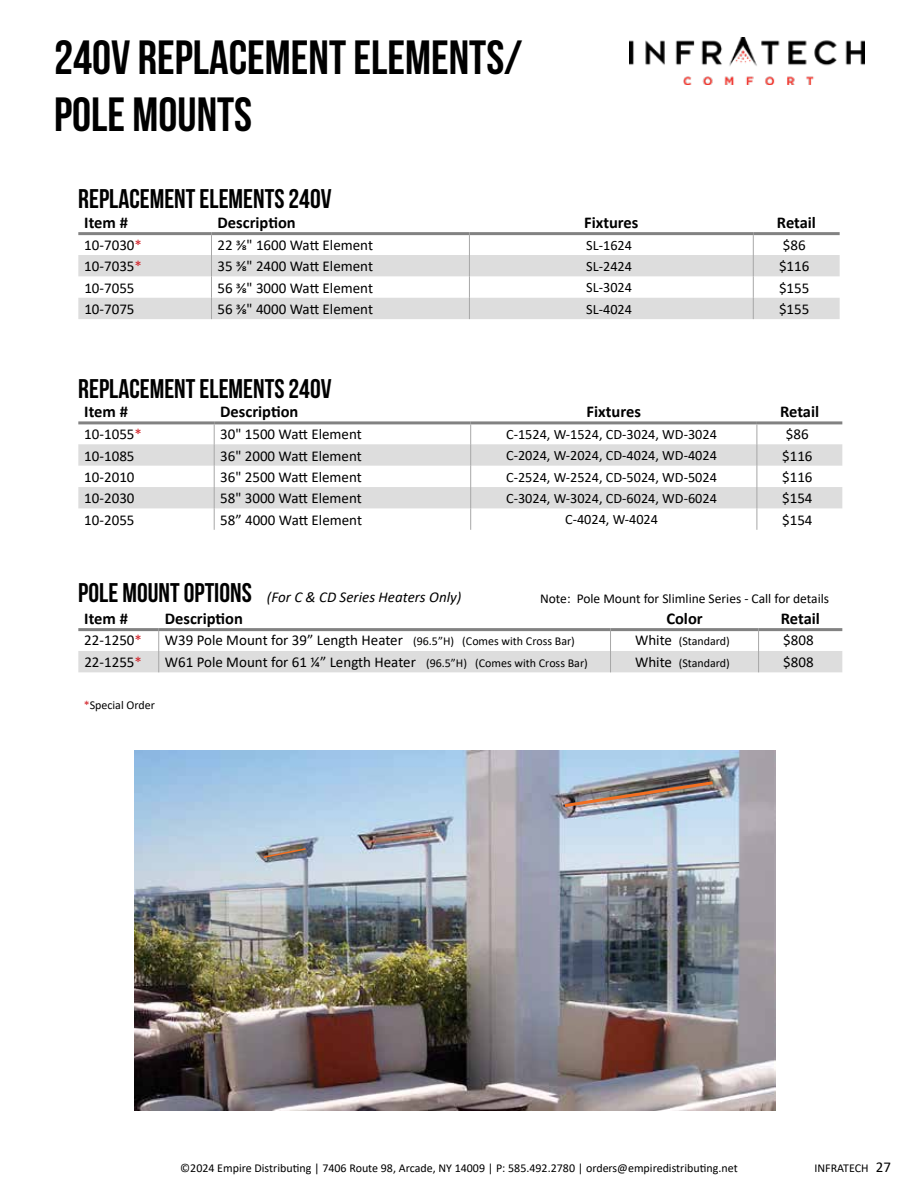
<style>
.page{position:relative;width:918px;height:1188px;background:#fff}
.page>*{position:absolute;margin:0;border:0;box-sizing:border-box;transform-origin:0 0}
.t1{font:48px/57.6px "Bebas Neue";color:#000}
.t2{font:27px "Bebas Neue";color:#000}
.t3{font:700 16.5px "Calibri";color:#000}
.t4{font:15px "Calibri";color:#000}
.t5{font:italic 15px "Calibri";color:#000}
.t6{font:14.25px "Calibri";color:#000}
.t7{font:13.5px "Calibri";color:#000}
.t8{font:12px "Calibri";color:#000}
.s1{color:#d2232a}
.s2{font-family:"Bebas Neue";font-style:normal;font-size:27px}
.s3{font-size:12px}
.s4{font-size:15px}
</style>
<div class="page">
<svg style="left:78px;top:255px;width:762px;height:64px;fill:#ddd"></svg>
<hr style="left:78px;top:232px;width:134px;height:3px;background:#828282">
<hr style="left:212px;top:232px;width:257px;height:3px;background:#828282">
<hr style="left:469px;top:232px;width:284px;height:3px;background:#828282">
<hr style="left:753px;top:232px;width:87px;height:3px;background:#828282">
<svg style="left:211px;top:235px;width:1px;height:84px"></svg>
<svg style="left:469px;top:235px;width:1px;height:84px"></svg>
<svg style="left:753px;top:235px;width:1px;height:84px"></svg>
<svg style="left:78px;top:444px;width:764px;height:64px;fill:#ddd"></svg>
<hr style="left:78px;top:421px;width:136px;height:3px;background:#828282">
<hr style="left:214px;top:421px;width:257px;height:3px;background:#828282">
<hr style="left:471px;top:421px;width:286px;height:3px;background:#828282">
<hr style="left:757px;top:421px;width:85px;height:3px;background:#828282">
<svg style="left:214px;top:424px;width:1px;height:106px"></svg>
<svg style="left:470px;top:424px;width:1px;height:106px"></svg>
<svg style="left:757px;top:424px;width:1px;height:106px"></svg>
<svg style="left:78px;top:631px;width:764px;height:41px"></svg>
<hr style="left:78px;top:628px;width:81px;height:3px;background:#828282">
<hr style="left:159px;top:628px;width:452px;height:3px;background:#828282">
<hr style="left:611px;top:628px;width:148px;height:3px;background:#828282">
<hr style="left:759px;top:628px;width:83px;height:3px;background:#828282">
<img style="left:630px;top:37px;width:235px;height:47px">
<img style="left:134px;top:750px;width:642px;height:361px">
<img style="left:562px;top:779px;width:154px;height:30px">
<svg style="left:262px;top:847px;width:45px;height:12px"></svg>
<h1 class="t1" style="left:54px;top:28px;width:470px">240V REPLACEMENT ELEMENTS/<br>POLE MOUNTS</h1>
<h2 class="t2" style="left:78px;top:184px;width:255px">REPLACEMENT ELEMENTS 240V</h2>
<p class="t3" style="left:84px;top:210px;width:45px">Item #</p>
<p class="t3" style="left:218px;top:210px;width:80px">Description</p>
<p class="t3" style="left:584px;top:210px;width:56px">Fixtures</p>
<p class="t3" style="left:777px;top:210px;width:41px">Retail</p>
<p class="t4" style="left:84px;top:235px;width:59px">10-7030<span class="s1">*</span></p>
<p class="t4" style="left:217px;top:235px;width:157px">22 3/8" 1600 Watt Element</p>
<p class="t6" style="left:586px;top:235px;width:47px">SL-1624</p>
<p class="t4" style="left:783px;top:235px;width:24px">$86</p>
<p class="t4" style="left:84px;top:256px;width:59px">10-7035<span class="s1">*</span></p>
<p class="t4" style="left:217px;top:256px;width:157px">35 3/8" 2400 Watt Element</p>
<p class="t6" style="left:586px;top:256px;width:47px">SL-2424</p>
<p class="t4" style="left:779px;top:256px;width:32px">$116</p>
<p class="t4" style="left:84px;top:277px;width:52px">10-7055</p>
<p class="t4" style="left:218px;top:277px;width:157px">56 3/8" 3000 Watt Element</p>
<p class="t6" style="left:586px;top:278px;width:47px">SL-3024</p>
<p class="t4" style="left:779px;top:277px;width:32px">$155</p>
<p class="t4" style="left:84px;top:299px;width:52px">10-7075</p>
<p class="t4" style="left:218px;top:299px;width:157px">56 3/8" 4000 Watt Element</p>
<p class="t6" style="left:586px;top:299px;width:47px">SL-4024</p>
<p class="t4" style="left:779px;top:299px;width:32px">$155</p>
<h2 class="t2" style="left:78px;top:374px;width:255px">REPLACEMENT ELEMENTS 240V</h2>
<p class="t3" style="left:84px;top:400px;width:45px">Item #</p>
<p class="t3" style="left:220px;top:400px;width:80px">Description</p>
<p class="t3" style="left:587px;top:400px;width:56px">Fixtures</p>
<p class="t3" style="left:780px;top:400px;width:41px">Retail</p>
<p class="t4" style="left:84px;top:424px;width:59px">10-1055<span class="s1">*</span></p>
<p class="t4" style="left:220px;top:424px;width:143px">30" 1500 Watt Element</p>
<p class="t6" style="left:506px;top:424px;width:212px">C-1524, W-1524, CD-3024, WD-3024</p>
<p class="t4" style="left:786px;top:424px;width:24px">$86</p>
<p class="t4" style="left:84px;top:445px;width:52px">10-1085</p>
<p class="t4" style="left:220px;top:445px;width:143px">36" 2000 Watt Element</p>
<p class="t6" style="left:506px;top:446px;width:212px">C-2024, W-2024, CD-4024, WD-4024</p>
<p class="t4" style="left:782px;top:445px;width:32px">$116</p>
<p class="t4" style="left:84px;top:467px;width:52px">10-2010</p>
<p class="t4" style="left:220px;top:467px;width:143px">36" 2500 Watt Element</p>
<p class="t6" style="left:506px;top:467px;width:212px">C-2524, W-2524, CD-5024, WD-5024</p>
<p class="t4" style="left:782px;top:467px;width:32px">$116</p>
<p class="t4" style="left:84px;top:488px;width:52px">10-2030</p>
<p class="t4" style="left:220px;top:488px;width:143px">58" 3000 Watt Element</p>
<p class="t6" style="left:506px;top:488px;width:212px">C-3024, W-3024, CD-6024, WD-6024</p>
<p class="t4" style="left:782px;top:488px;width:32px">$154</p>
<p class="t4" style="left:84px;top:509px;width:52px">10-2055</p>
<p class="t4" style="left:220px;top:509px;width:143px">58” 4000 Watt Element</p>
<p class="t6" style="left:565px;top:510px;width:94px">C-4024, W-4024</p>
<p class="t4" style="left:782px;top:509px;width:32px">$154</p>
<p class="t5" style="left:78px;top:587px;width:385px"><span class="s2">POLE MOUNT OPTIONS</span> (For C &amp; CD Series Heaters Only)</p>
<p class="t7" style="left:540px;top:589px;width:291px">Note: Pole Mount for Slimline Series - Call for details</p>
<p class="t3" style="left:84px;top:606px;width:45px">Item #</p>
<p class="t3" style="left:165px;top:606px;width:80px">Description</p>
<p class="t3" style="left:666px;top:606px;width:38px">Color</p>
<p class="t3" style="left:781px;top:606px;width:41px">Retail</p>
<p class="t4" style="left:84px;top:630px;width:59px">22-1250<span class="s1">*</span></p>
<p class="t4" style="left:165px;top:630px;width:412px">W39 Pole Mount for 39” Length Heater <span class="s3">(96.5”H) (Comes with Cross Bar)</span></p>
<p class="t8" style="left:635px;top:633px;width:96px"><span class="s4">White</span> (Standard)</p>
<p class="t4" style="left:783px;top:630px;width:32px">$808</p>
<p class="t4" style="left:84px;top:651px;width:59px">22-1255<span class="s1">*</span></p>
<p class="t4" style="left:165px;top:651px;width:425px">W61 Pole Mount for 61 ¼” Length Heater <span class="s3">(96.5”H) (Comes with Cross Bar)</span></p>
<p class="t8" style="left:635px;top:654px;width:96px"><span class="s4">White</span> (Standard)</p>
<p class="t4" style="left:783px;top:651px;width:32px">$808</p>
<p class="t8" style="left:84px;top:697px;width:73px"><span class="s1">*</span>Special Order</p>
<p class="t8" style="left:180px;top:1159px;width:559px">©2024 Empire Distributing | 7406 Route 98, Arcade, NY 14009 | P: 585.492.2780 | orders@empiredistributing.net</p>
<p class="t8" style="left:814px;top:1159px;width:78px">INFRATECH <span class="s4">27</span></p>
</div>
